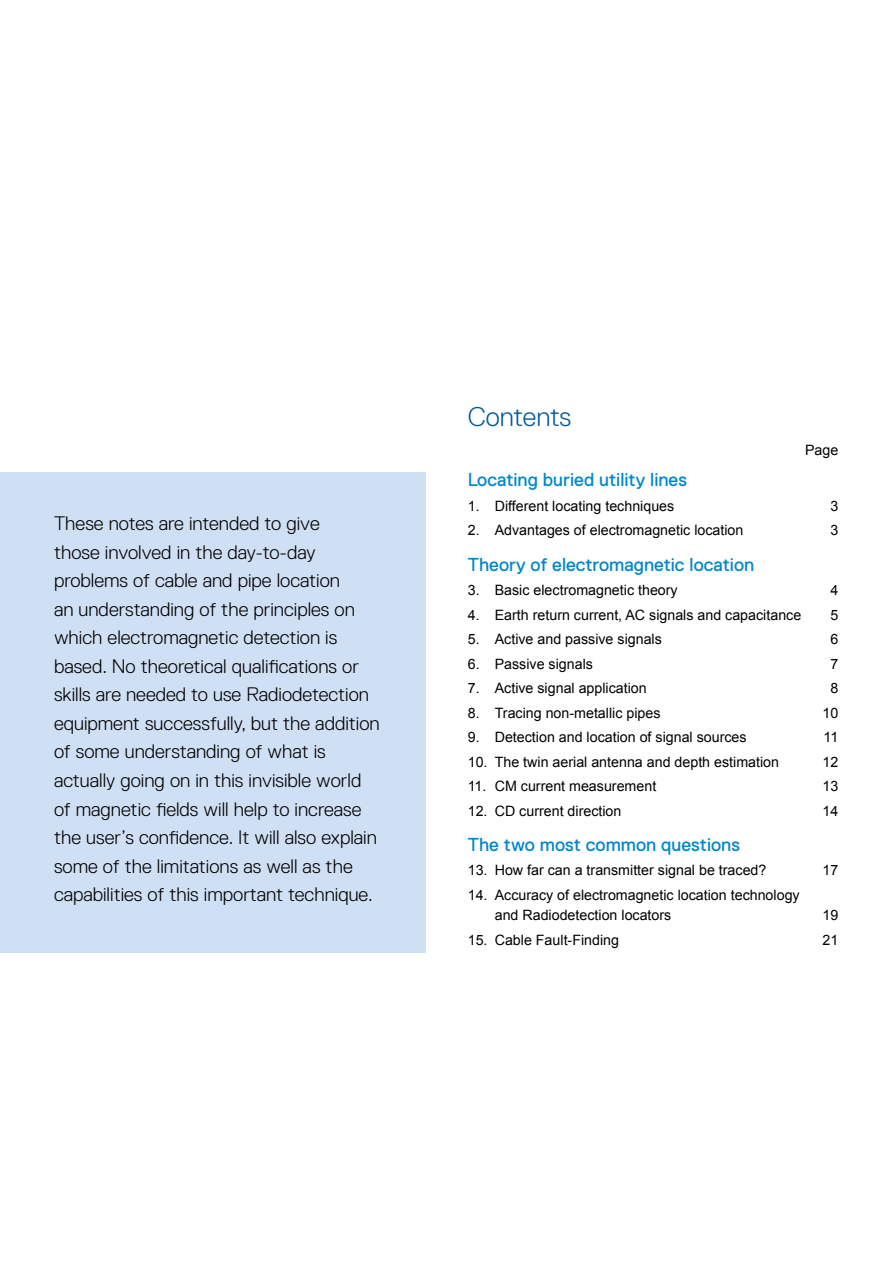
<style>
.page{position:relative;width:893px;height:1263px;background:#fff}
.page>*{position:absolute;margin:0;border:0;box-sizing:border-box;transform-origin:0 0}
.t1{font:300 27px "Replica Std";letter-spacing:-.01em;color:#005a9b}
.t2{font:300 19.5px/28.5px "Replica Std";color:#000}
.t3{font:18.75px "Replica Std";color:#0087cc}
.t4{font:14.25px/20.2px "Arial";color:#000}
</style>
<div class="page">
<div style="left:0;top:472px;width:425px;height:480px;background:#cfdff4"></div>
<p class="t2" style="left:54px;top:509px;width:327px">These notes are intended to give<br>those involved in the day-to-day problems of cable and pipe location<br>an understanding of the principles on which electromagnetic detection is based. No theoretical qualifications or skills are needed to use Radiodetection equipment successfully, but the addition of some understanding of what is actually going on in this invisible world of magnetic fields will help to increase the user’s confidence. It will also explain some of the limitations as well as the capabilities of this important technique.</p>
<h1 class="t1" style="left:468px;top:402px;width:105px">Contents</h1>
<p class="t4" style="left:805px;top:440px;width:35px">Page</p>
<h3 class="t3" style="left:468px;top:469px;width:221px">Locating buried utility lines</h3>
<p class="t4" style="left:468px;top:496px;width:208px">1. Different locating techniques</p>
<p class="t4" style="left:830px;top:496px;width:9px">3</p>
<p class="t4" style="left:468px;top:520px;width:277px">2. Advantages of electromagnetic location</p>
<p class="t4" style="left:830px;top:520px;width:9px">3</p>
<h3 class="t3" style="left:468px;top:554px;width:288px">Theory of electromagnetic location</h3>
<p class="t4" style="left:468px;top:580px;width:211px">3. Basic electromagnetic theory</p>
<p class="t4" style="left:830px;top:580px;width:9px">4</p>
<p class="t4" style="left:468px;top:604px;width:335px">4. Earth return current, AC signals and capacitance</p>
<p class="t4" style="left:830px;top:604px;width:9px">5</p>
<p class="t4" style="left:468px;top:629px;width:196px">5. Active and passive signals</p>
<p class="t4" style="left:830px;top:629px;width:9px">6</p>
<p class="t4" style="left:468px;top:653px;width:127px">6. Passive signals</p>
<p class="t4" style="left:830px;top:653px;width:9px">7</p>
<p class="t4" style="left:468px;top:678px;width:181px">7. Active signal application</p>
<p class="t4" style="left:830px;top:678px;width:9px">8</p>
<p class="t4" style="left:468px;top:702px;width:194px">8. Tracing non-metallic pipes</p>
<p class="t4" style="left:822px;top:702px;width:17px">10</p>
<p class="t4" style="left:468px;top:727px;width:280px">9. Detection and location of signal sources</p>
<p class="t4" style="left:823px;top:727px;width:16px">11</p>
<p class="t4" style="left:468px;top:751px;width:313px">10. The twin aerial antenna and depth estimation</p>
<p class="t4" style="left:822px;top:751px;width:17px">12</p>
<p class="t4" style="left:468px;top:776px;width:190px">11. CM current measurement</p>
<p class="t4" style="left:822px;top:776px;width:17px">13</p>
<p class="t4" style="left:468px;top:800px;width:155px">12. CD current direction</p>
<p class="t4" style="left:822px;top:800px;width:17px">14</p>
<h3 class="t3" style="left:468px;top:834px;width:274px">The two most common questions</h3>
<p class="t4" style="left:468px;top:860px;width:300px">13. How far can a transmitter signal be traced?</p>
<p class="t4" style="left:822px;top:860px;width:17px">17</p>
<p class="t4" style="left:495px;top:885px;width:306px;text-indent:-27px">14. Accuracy of electromagnetic location technology and Radiodetection locators</p>
<p class="t4" style="left:822px;top:905px;width:17px">19</p>
<p class="t4" style="left:468px;top:929px;width:153px">15. Cable Fault-Finding</p>
<p class="t4" style="left:822px;top:929px;width:17px">21</p>
</div>
